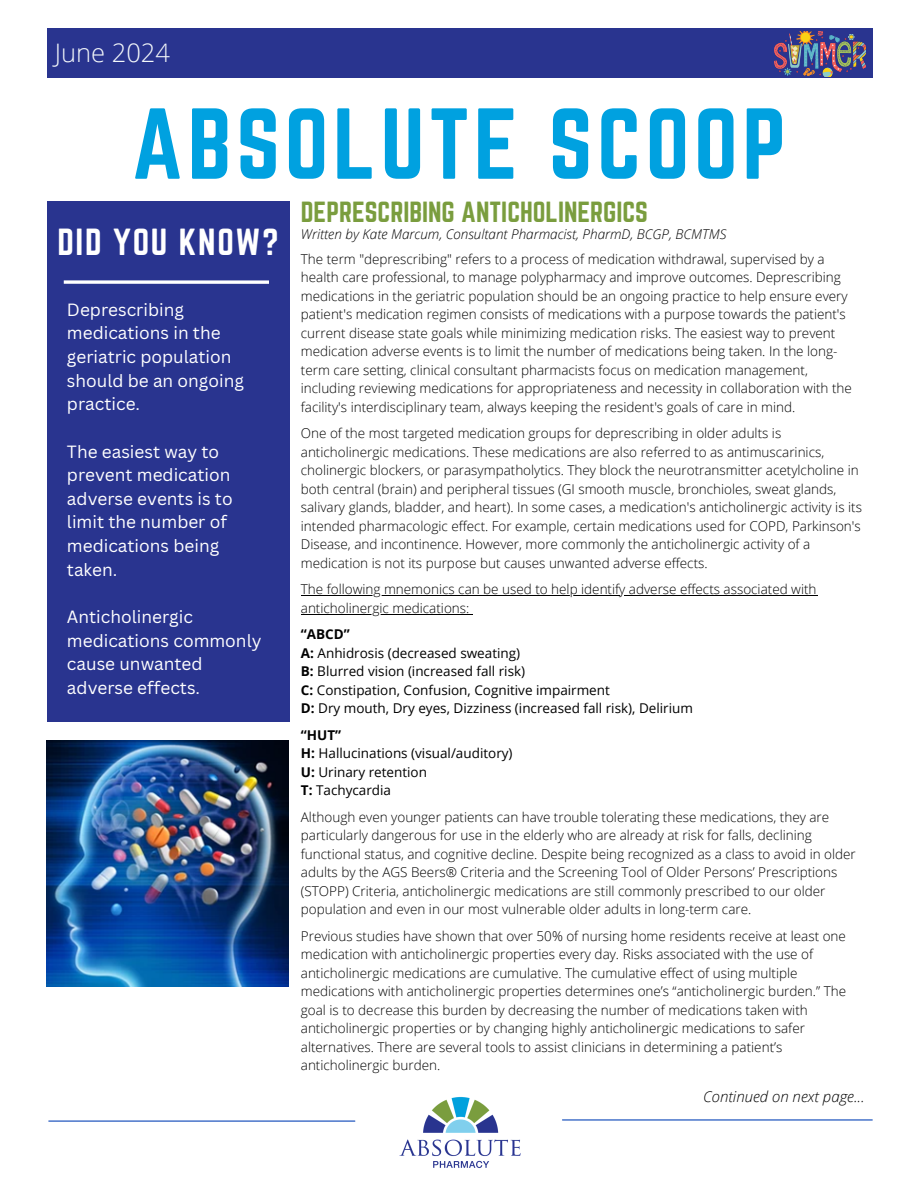
<style>
.page{position:relative;width:918px;height:1188px;background:#fff}
.page>*{position:absolute;margin:0;border:0;box-sizing:border-box;transform-origin:0 0}
.t1{font:88.05px "Norwester";letter-spacing:.05em;color:#00a1e0}
.t2{font:33px "Norwester";letter-spacing:.05em;color:#fff}
.t3{font:25.5px "Norwester";color:#7a9d3e}
.t4{font:300 25.5px "Open Sans";color:#f3f7fa}
.t5{font:17.25px/23.7px "Canva Sans";color:#fff}
.t6{font:italic 300 15px "Open Sans";color:#000}
.t7{font:300 13.5px/18.5px "Open Sans";color:#000}
.t8{font:13.5px "Open Sans";color:#000}
.t9{font:italic 300 13.5px "Open Sans";color:#000}
.t10{font:700 13.5px "Open Sans";color:#000}
.s1{font-weight:700}
</style>
<div class="page">
<div style="left:47px;top:28px;width:826px;height:50px;background:#29348f"></div>
<div style="left:47px;top:201px;width:242px;height:520px;background:#29348f"></div>
<hr style="left:49px;top:1121px;width:306px;height:1px;background:#0b46b8">
<hr style="left:562px;top:1119px;width:310px;height:2px;background:#0b46b8">
<img style="left:399px;top:1097px;width:122px;height:71px">
<svg style="left:63px;top:280px;width:206px;height:4px"></svg>
<hr style="left:301px;top:595px;width:516px;height:1px;background:#000">
<hr style="left:301px;top:614px;width:169px;height:1px;background:#000">
<img style="left:47px;top:740px;width:242px;height:247px">
<img style="left:775px;top:32px;width:91px;height:45px">
<p class="t4" style="left:55px;top:35px;width:117px">June 2024</p>
<p class="t1" style="left:132px;top:91px;width:656px">ABSOLUTE SCOOP</p>
<p class="t2" style="left:57px;top:222px;width:223px">DID YOU KNOW?</p>
<p class="t5" style="left:67px;top:297px;width:178px">Deprescribing medications in the geriatric population should be an ongoing practice.</p>
<h5 class="t5" style="left:67px;top:439px;width:167px">The easiest way to prevent medication adverse events is to limit the number of medications being taken.</h5>
<h5 class="t5" style="left:67px;top:604px;width:196px">Anticholinergic medications commonly cause unwanted adverse effects.</h5>
<p class="t3" style="left:301px;top:196px;width:349px">DEPRESCRIBING ANTICHOLINERGICS</p>
<p class="t9" style="left:301px;top:225px;width:427px">Written by Kate Marcum, Consultant Pharmacist, PharmD, BCGP, BCMTMS</p>
<h4 class="t7" style="left:301px;top:249px;width:553px">The term "deprescribing" refers to a process of medication withdrawal, supervised by a health care professional, to manage polypharmacy and improve outcomes. Deprescribing medications in the geriatric population should be an ongoing practice to help ensure every patient's medication regimen consists of medications with a purpose towards the patient's current disease state goals while minimizing medication risks. The easiest way to prevent medication adverse events is to limit the number of medications being taken. In the long&shy;term care setting, clinical consultant pharmacists focus on medication management, including reviewing medications for appropriateness and necessity in collaboration with the facility's interdisciplinary team, always keeping the resident's goals of care in mind.</h4>
<p class="t7" style="left:301px;top:424px;width:563px">One of the most targeted medication groups for deprescribing in older adults is anticholinergic medications. These medications are also referred to as antimuscarinics, cholinergic blockers, or parasympatholytics. They block the neurotransmitter acetylcholine in both central (brain) and peripheral tissues (GI smooth muscle, bronchioles, sweat glands, salivary glands, bladder, and heart). In some cases, a medication's anticholinergic activity is its intended pharmacologic effect. For example, certain medications used for COPD, Parkinson's Disease, and incontinence. However, more commonly the anticholinergic activity of a medication is not its purpose but causes unwanted adverse effects.</p>
<h1 class="t7" style="left:301px;top:580px;width:517px">The following mnemonics can be used to help identify adverse effects associated with</h1>
<h3 class="t7" style="left:301px;top:594px;width:170px;line-height:26.5px">anticholinergic medications: <span class="s1">“ABCD”</span></h3>
<h2 class="t8" style="left:301px;top:643px;width:221px"><span class="s1">A:</span> Anhidrosis (decreased sweating)</h2>
<p class="t8" style="left:301px;top:662px;width:226px"><span class="s1">B:</span> Blurred vision (increased fall risk)</p>
<h6 class="t8" style="left:301px;top:680px;width:311px"><span class="s1">C:</span> Constipation, Confusion, Cognitive impairment</h6>
<p class="t8" style="left:301px;top:699px;width:394px"><span class="s1">D:</span> Dry mouth, Dry eyes, Dizziness (increased fall risk), Delirium</p>
<p class="t10" style="left:301px;top:725px;width:42px">“HUT”</p>
<p class="t8" style="left:301px;top:744px;width:213px"><span class="s1">H:</span> Hallucinations (visual/auditory)</p>
<p class="t8" style="left:301px;top:762px;width:128px"><span class="s1">U:</span> Urinary retention</p>
<p class="t8" style="left:301px;top:781px;width:92px"><span class="s1">T:</span> Tachycardia</p>
<p class="t7" style="left:301px;top:807px;width:556px">Although even younger patients can have trouble tolerating these medications, they are particularly dangerous for use in the elderly who are already at risk for falls, declining functional status, and cognitive decline. Despite being recognized as a class to avoid in older adults by the AGS Beers® Criteria and the Screening Tool of Older Persons’ Prescriptions (STOPP) Criteria, anticholinergic medications are still commonly prescribed to our older population and even in our most vulnerable older adults in long-term care.</p>
<p class="t7" style="left:301px;top:926px;width:547px">Previous studies have shown that over 50% of nursing home residents receive at least one medication with anticholinergic properties every day. Risks associated with the use of anticholinergic medications are cumulative. The cumulative effect of using multiple medications with anticholinergic properties determines one’s “anticholinergic burden.” The goal is to decrease this burden by decreasing the number of medications taken with anticholinergic properties or by changing highly anticholinergic medications to safer alternatives. There are several tools to assist clinicians in determining a patient’s anticholinergic burden.</p>
<p class="t6" style="left:703px;top:1086px;width:163px">Continued on next page...</p>
</div>
